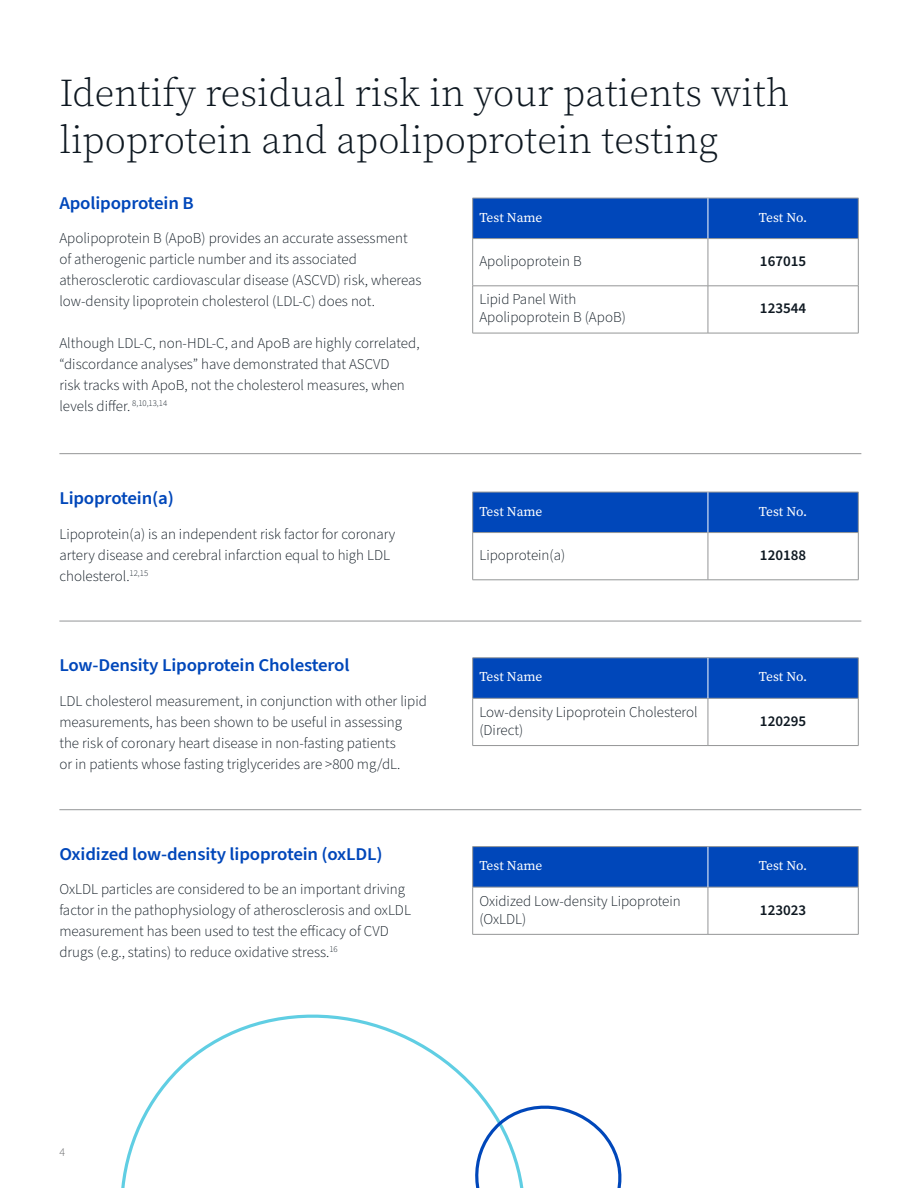
<style>
.page{position:relative;width:918px;height:1188px;background:#fff}
.page>*{position:absolute;margin:0;border:0;box-sizing:border-box;transform-origin:0 0}
.t1{font:300 39px/46.8px "Source Serif Pro";color:#0e1821}
.t2{font:600 18px "Source Sans Pro";letter-spacing:-.01em;color:#0047ba;scale:1.05 1}
.t3{font:300 15px/21px "Source Sans Pro";color:#0e1821}
.t4{font:600 15px "Source Sans Pro";color:#0e1821}
.t5{font:13.5px "Source Serif Pro";letter-spacing:-.005em;color:#fff}
.t6{font:300 12px "Source Sans Pro";color:#636466}
</style>
<div class="page">
<div style="left:473px;top:199px;width:385px;height:39px;background:#0047ba"></div>
<hr style="left:472px;top:198px;width:1px;height:40px;background:#949697">
<hr style="left:472px;top:198px;width:236px;height:1px;background:#949697">
<hr style="left:472px;top:238px;width:236px;height:1px;background:#949697">
<hr style="left:708px;top:198px;width:151px;height:1px;background:#949697">
<hr style="left:858px;top:198px;width:1px;height:40px;background:#949697">
<hr style="left:708px;top:238px;width:151px;height:1px;background:#949697">
<hr style="left:472px;top:239px;width:1px;height:47px;background:#949697">
<hr style="left:708px;top:239px;width:1px;height:47px;background:#949697">
<hr style="left:858px;top:239px;width:1px;height:47px;background:#949697">
<hr style="left:472px;top:286px;width:1px;height:47px;background:#949697">
<hr style="left:708px;top:286px;width:1px;height:47px;background:#949697">
<hr style="left:858px;top:286px;width:1px;height:47px;background:#949697">
<hr style="left:472px;top:286px;width:236px;height:1px;background:#949697">
<hr style="left:708px;top:286px;width:151px;height:1px;background:#949697">
<hr style="left:472px;top:333px;width:236px;height:1px;background:#949697">
<hr style="left:708px;top:333px;width:151px;height:1px;background:#949697">
<hr style="left:708px;top:198px;width:1px;height:40px;background:#fff">
<div style="left:473px;top:493px;width:385px;height:39px;background:#0047ba"></div>
<hr style="left:472px;top:492px;width:1px;height:40px;background:#949697">
<hr style="left:472px;top:492px;width:236px;height:1px;background:#949697">
<hr style="left:472px;top:532px;width:236px;height:1px;background:#949697">
<hr style="left:708px;top:492px;width:151px;height:1px;background:#949697">
<hr style="left:858px;top:492px;width:1px;height:40px;background:#949697">
<hr style="left:708px;top:532px;width:151px;height:1px;background:#949697">
<hr style="left:472px;top:533px;width:1px;height:47px;background:#949697">
<hr style="left:708px;top:533px;width:1px;height:47px;background:#949697">
<hr style="left:858px;top:533px;width:1px;height:47px;background:#949697">
<hr style="left:472px;top:580px;width:236px;height:1px;background:#949697">
<hr style="left:708px;top:580px;width:151px;height:1px;background:#949697">
<hr style="left:708px;top:492px;width:1px;height:40px;background:#fff">
<hr style="left:59px;top:453px;width:802px;height:1px;background:#949697">
<hr style="left:59px;top:621px;width:802px;height:1px;background:#949697">
<hr style="left:59px;top:809px;width:802px;height:1px;background:#949697">
<div style="left:473px;top:659px;width:385px;height:39px;background:#0047ba"></div>
<hr style="left:472px;top:658px;width:1px;height:40px;background:#949697">
<hr style="left:472px;top:658px;width:236px;height:1px;background:#949697">
<hr style="left:472px;top:698px;width:236px;height:1px;background:#949697">
<hr style="left:708px;top:658px;width:151px;height:1px;background:#949697">
<hr style="left:858px;top:658px;width:1px;height:40px;background:#949697">
<hr style="left:708px;top:698px;width:151px;height:1px;background:#949697">
<hr style="left:472px;top:698px;width:1px;height:47px;background:#949697">
<hr style="left:708px;top:698px;width:1px;height:47px;background:#949697">
<hr style="left:858px;top:698px;width:1px;height:47px;background:#949697">
<hr style="left:472px;top:745px;width:236px;height:1px;background:#949697">
<hr style="left:708px;top:745px;width:151px;height:1px;background:#949697">
<hr style="left:708px;top:658px;width:1px;height:40px;background:#fff">
<div style="left:473px;top:847px;width:385px;height:40px;background:#0047ba"></div>
<hr style="left:472px;top:847px;width:1px;height:40px;background:#949697">
<hr style="left:472px;top:846px;width:236px;height:1px;background:#949697">
<hr style="left:472px;top:887px;width:236px;height:1px;background:#949697">
<hr style="left:708px;top:846px;width:151px;height:1px;background:#949697">
<hr style="left:858px;top:847px;width:1px;height:40px;background:#949697">
<hr style="left:708px;top:887px;width:151px;height:1px;background:#949697">
<hr style="left:472px;top:887px;width:1px;height:47px;background:#949697">
<hr style="left:708px;top:887px;width:1px;height:47px;background:#949697">
<hr style="left:858px;top:887px;width:1px;height:47px;background:#949697">
<hr style="left:472px;top:934px;width:236px;height:1px;background:#949697">
<hr style="left:708px;top:934px;width:151px;height:1px;background:#949697">
<hr style="left:708px;top:847px;width:1px;height:40px;background:#fff">
<svg style="left:121px;top:1014px;width:364px;height:174px"></svg>
<svg style="left:467px;top:1098px;width:155px;height:90px"></svg>
<h1 class="t1" style="left:59px;top:70px;width:732px">Identify residual risk in your patients with lipoprotein and apolipoprotein testing</h1>
<p class="t2" style="left:59px;top:191px;width:129px">Apolipoprotein B</p>
<p class="t3" style="left:59px;top:228px;width:364px">Apolipoprotein B (ApoB) provides an accurate assessment of atherogenic particle number and its associated atherosclerotic cardiovascular disease (ASCVD) risk, whereas low-density lipoprotein cholesterol (LDL-C) does not.</p>
<p class="t3" style="left:59px;top:333px;width:362px">Although LDL-C, non-HDL-C, and ApoB are highly correlated, “discordance analyses” have demonstrated that ASCVD<br>risk tracks with ApoB, not the cholesterol measures, when levels differ. <sup>8,10,13,14</sup></p>
<p class="t5" style="left:479px;top:208px;width:65px">Test Name</p>
<p class="t5" style="left:759px;top:208px;width:50px">Test No.</p>
<p class="t3" style="left:479px;top:251px;width:104px">Apolipoprotein B</p>
<p class="t4" style="left:760px;top:251px;width:48px">167015</p>
<p class="t3" style="left:479px;top:291px;width:148px;line-height:18px">Lipid Panel With<br>Apolipoprotein B (ApoB)</p>
<p class="t4" style="left:760px;top:298px;width:48px">123544</p>
<p class="t2" style="left:59px;top:486px;width:110px">Lipoprotein(a)</p>
<p class="t3" style="left:59px;top:524px;width:338px">Lipoprotein(a) is an independent risk factor for coronary artery disease and cerebral infarction equal to high LDL cholesterol.<sup>12,15</sup></p>
<p class="t2" style="left:59px;top:653px;width:278px">Low-Density Lipoprotein Cholesterol</p>
<p class="t3" style="left:59px;top:691px;width:369px">LDL cholesterol measurement, in conjunction with other lipid measurements, has been shown to be useful in assessing<br>the risk of coronary heart disease in non-fasting patients<br>or in patients whose fasting triglycerides are &gt;800 mg/dL.</p>
<p class="t2" style="left:59px;top:842px;width:309px">Oxidized low-density lipoprotein (oxLDL)</p>
<p class="t3" style="left:59px;top:879px;width:353px">OxLDL particles are considered to be an important driving factor in the pathophysiology of atherosclerosis and oxLDL measurement has been used to test the efficacy of CVD drugs (e.g., statins) to reduce oxidative stress.<sup>16</sup></p>
<p class="t5" style="left:479px;top:502px;width:65px">Test Name</p>
<p class="t5" style="left:759px;top:502px;width:50px">Test No.</p>
<p class="t3" style="left:479px;top:545px;width:87px">Lipoprotein(a)</p>
<p class="t4" style="left:760px;top:545px;width:48px">120188</p>
<p class="t5" style="left:479px;top:668px;width:65px">Test Name</p>
<p class="t5" style="left:759px;top:668px;width:50px">Test No.</p>
<p class="t3" style="left:479px;top:703px;width:220px;line-height:18px">Low-density Lipoprotein Cholesterol (Direct)</p>
<p class="t4" style="left:760px;top:711px;width:48px">120295</p>
<p class="t5" style="left:479px;top:857px;width:65px">Test Name</p>
<p class="t5" style="left:759px;top:857px;width:50px">Test No.</p>
<p class="t3" style="left:479px;top:892px;width:203px;line-height:18px">Oxidized Low-density Lipoprotein (OxLDL)</p>
<p class="t4" style="left:760px;top:900px;width:48px">123023</p>
<p class="t6" style="left:59px;top:1144px;width:7px">4</p>
</div>
